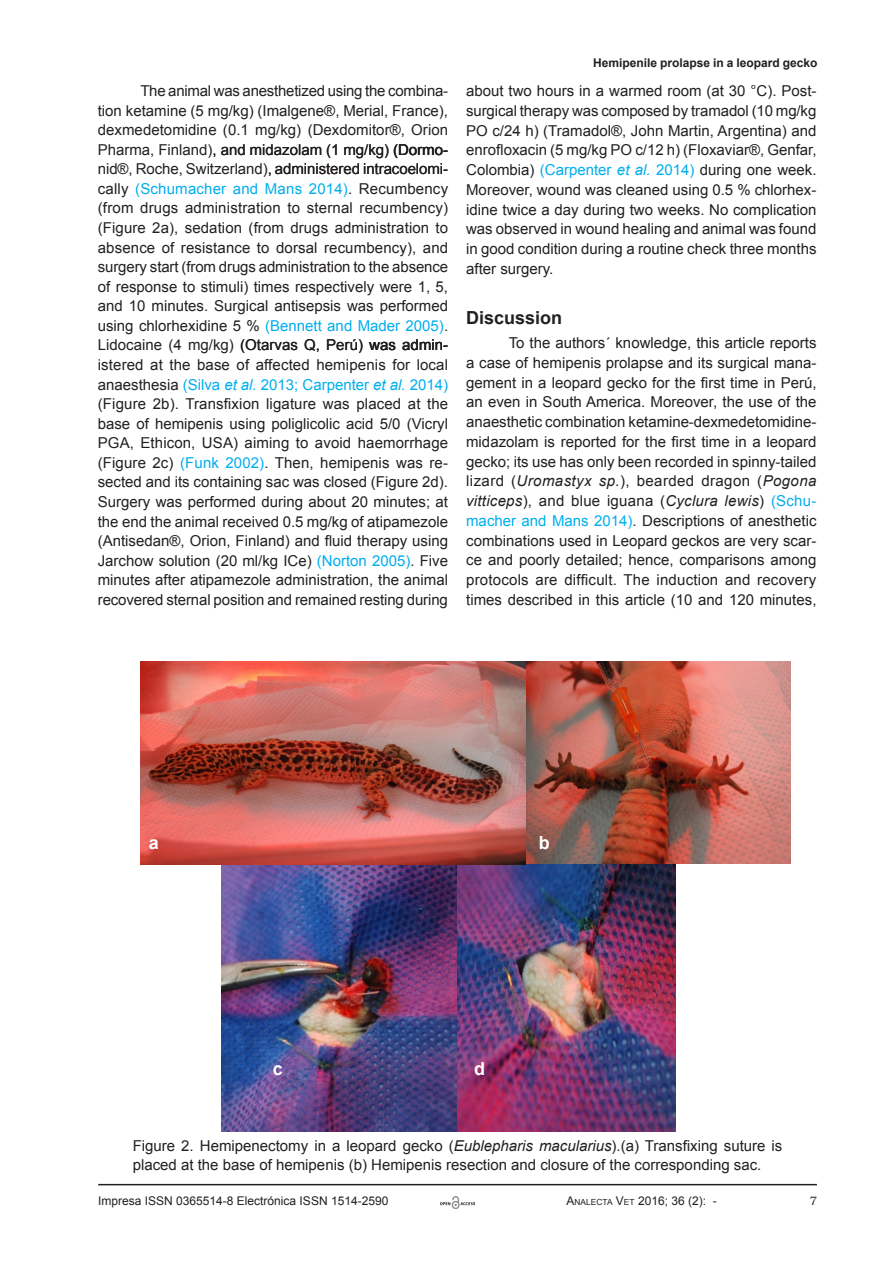
<style>
.page{position:relative;width:893px;height:1263px;background:#fff}
.page>*{position:absolute;margin:0;border:0;box-sizing:border-box;transform-origin:0 0}
.Título_2{font:700 18px "Arial";color:#231f20}
.Index_Section_Head{font:700 18px "Arial";color:#fff}
.Foto_Gráfico_Tabla{font:15px/19.5px "Arial";color:#231f20;text-align:justify}
.t1{font:12px "Arial";color:#231f20}
.t2{font:700 12px "Arial";color:#231f20}
.t3{font:12px "Arial";color:#231f20}
.t4{font:12px "Bookman Old Style";color:#231f20}
.s1{color:#00aeef}
.s2{font-style:italic;color:#00aeef}
.s3{font-style:italic}
.s4{font-size:8.4px}
</style>
<div class="page">
<hr style="left:98px;top:1184px;width:719px;height:1px;background:#231f20">
<img style="left:441px;top:1196px;width:33px;height:12px">
<img style="left:221px;top:864px;width:455px;height:267px">
<img style="left:140px;top:662px;width:650px;height:202px">
<p class="t2" style="left:593px;top:54px;width:226px">Hemipenile prolapse in a leopard gecko</p>
<p class="Foto_Gráfico_Tabla" style="left:98px;top:81px;width:352px;text-indent:43px">The animal was anesthetized using the combina&shy;tion ketamine (5 mg/kg) (Imalgene®, Merial, France), dexmedetomidine (0.1 mg/kg) (Dexdomitor®, Orion Pharma, Finland), and midazolam (1 mg/kg) (Dormo&shy;nid®, Roche, Switzerland), administered intracoelomi&shy;cally <span class="s1">(Schumacher and Mans 2014)</span>. Recumbency (from drugs administration to sternal recumbency) (Figure 2a), sedation (from drugs administration to absence of resistance to dorsal recumbency), and surgery start (from drugs administration to the absence of response to stimuli) times respectively were 1, 5, and 10 minutes. Surgical antisepsis was performed using chlorhexidine 5 % <span class="s1">(Bennett and Mader 2005)</span>.<br>Lidocaine (4 mg/kg) (Otarvas Q, Perú) was admin&shy;istered at the base of affected hemipenis for local anaesthesia <span class="s1">(Silva</span> <span class="s2">et al.</span> <span class="s1">2013; Carpenter</span> <span class="s2">et al.</span> <span class="s1">2014) </span>(Figure 2b). Transfixion ligature was placed at the base of hemipenis using poliglicolic acid 5/0 (Vicryl PGA, Ethicon, USA) aiming to avoid haemorrhage (Figure 2c) <span class="s1">(Funk 2002)</span>. Then, hemipenis was re&shy;sected and its containing sac was closed (Figure 2d).<br>Surgery was performed during about 20 minutes; at the end the animal received 0.5 mg/kg of atipamezole (Antisedan®, Orion, Finland) and fluid therapy using Jarchow solution (20 ml/kg ICe) <span class="s1">(Norton 2005)</span>. Five minutes after atipamezole administration, the animal recovered sternal position and remained resting during</p>
<p class="Foto_Gráfico_Tabla" style="left:466px;top:81px;width:352px">about two hours in a warmed room (at 30 °C). Post&shy;surgical therapy was composed by tramadol (10 mg/kg PO c/24 h) (Tramadol®, John Martin, Argentina) and enrofloxacin (5 mg/kg PO c/12 h) (Floxaviar®, Genfar, Colombia) <span class="s1">(Carpenter</span> <span class="s2">et al.</span> <span class="s1">2014)</span> during one week.<br>Moreover, wound was cleaned using 0.5 % chlorhex&shy;idine twice a day during two weeks. No complication was observed in wound healing and animal was found in good condition during a routine check three months after surgery.</p>
<p class="Título_2" style="left:466px;top:306px;width:98px">Discussion</p>
<p class="Foto_Gráfico_Tabla" style="left:466px;top:333px;width:352px;text-indent:43px">To the authors´ knowledge, this article reports a case of hemipenis prolapse and its surgical mana&shy;gement in a leopard gecko for the first time in Perú, an even in South America. Moreover, the use of the anaesthetic combination ketamine-dexmedetomidine&shy;midazolam is reported for the first time in a leopard gecko; its use has only been recorded in spinny-tailed lizard (<span class="s3">Uromastyx sp.</span>), bearded dragon (<span class="s3">Pogona vitticeps</span>), and blue iguana (<span class="s3">Cyclura lewis</span>) <span class="s1">(Schu&shy;macher and Mans 2014)</span>. Descriptions of anesthetic combinations used in Leopard geckos are very scar&shy;ce and poorly detailed; hence, comparisons among protocols are difficult. The induction and recovery times described in this article (10 and 120 minutes,</p>
<p class="Index_Section_Head" style="left:149px;top:831px;width:12px">a</p>
<p class="Index_Section_Head" style="left:539px;top:831px;width:12px">b</p>
<p class="Index_Section_Head" style="left:273px;top:1056px;width:12px">c</p>
<p class="Index_Section_Head" style="left:474px;top:1056px;width:12px">d</p>
<p class="Foto_Gráfico_Tabla" style="left:133px;top:1136px;width:651px">Figure 2. Hemipenectomy in a leopard gecko (<span class="s3">Eublepharis macularius</span>).(a) Transfixing suture is placed at the base of hemipenis (b) Hemipenis resection and closure of the corresponding sac.</p>
<p class="t1" style="left:98px;top:1193px;width:292px">Impresa ISSN 0365514-8 Electrónica ISSN 1514-2590</p>
<p class="t3" style="left:566px;top:1193px;width:152px">A<span class="s4">NALECTA</span> V<span class="s4">ET</span> 2016; 36 (2): -</p>
<p class="t4" style="left:810px;top:1193px;width:9px">7</p>
</div>
